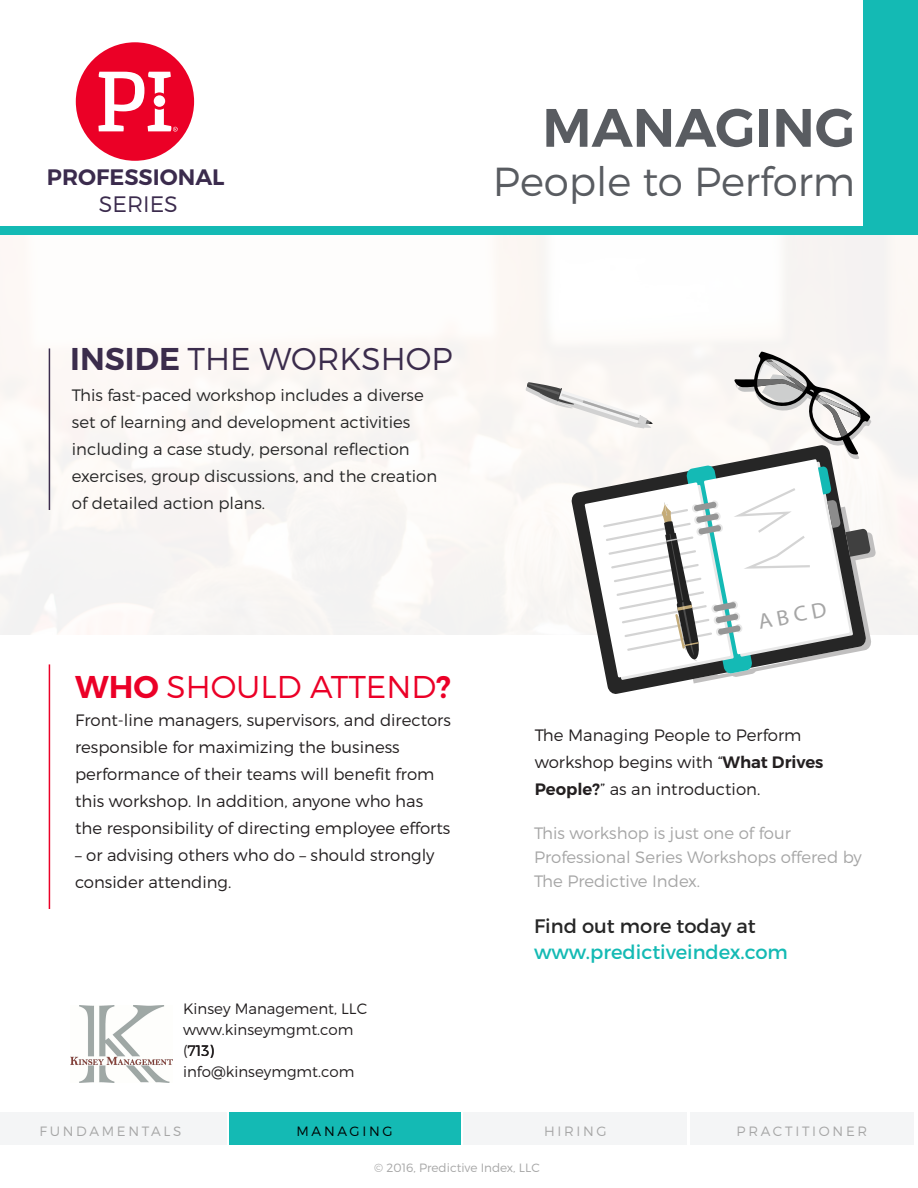
<style>
.page{position:relative;width:918px;height:1188px;background:#fff}
.page>*{position:absolute;margin:0;border:0;box-sizing:border-box;transform-origin:0 0}
.t1{font:600 54px "Montserrat";color:#595c61}
.t2{font:300 40.5px "Montserrat";color:#595c61}
.t3{font:300 31.5px "Montserrat";color:#3b2c4c}
.t4{font:300 31.5px "Montserrat";color:#eb0027}
.t5{font:600 22.35px "Montserrat";color:#3b2b4d}
.t6{font:300 22.35px "Montserrat";color:#3b2b4d}
.t7{font:21.75px "Myriad Pro";color:#a6a6a6;scale:1.05 1}
.t8{font:19.5px "Montserrat";color:#14bab4}
.t9{font:19.5px "Montserrat";color:#262626}
.Body_Text{font:300 16.5px/27px "Montserrat";color:#231f20}
.Body{font:300 16.5px/27px "Montserrat";color:#262626}
.t10{font:300 16.5px/24px "Montserrat";color:#a6a6a6}
.t11{font:300 15px/21px "Montserrat";color:#231f20}
.t12{font:300 13.5px "Montserrat";letter-spacing:.2em;color:#a6a6a6}
.t13{font:300 13.5px "Montserrat";letter-spacing:.2em;color:#000}
.t14{font:300 12px "Montserrat";color:#a6a6a6}
.s1{font-weight:600}
</style>
<div class="page">
<div style="left:0;top:226px;width:918px;height:409px;background:#fcf8f5"></div>
<svg style="left:76px;top:42px;width:118px;height:119px"></svg>
<div style="left:0;top:226px;width:918px;height:9px;background:#14bab4"></div>
<hr style="left:49px;top:664px;width:1px;height:245px;background:#eb0027">
<hr style="left:49px;top:348px;width:1px;height:162px;background:#3b2c4d">
<svg style="left:607px;top:683px;width:88px;height:11px"></svg>
<svg style="left:526px;top:351px;width:350px;height:332px"></svg>
<div style="left:864px;top:0;width:54px;height:232px;background:#14bab4"></div>
<div style="left:229px;top:1112px;width:231px;height:33px;background:#14bab4"></div>
<div style="left:0;top:1112px;width:226px;height:33px;background:#f4f5f6"></div>
<div style="left:464px;top:1112px;width:223px;height:33px;background:#f4f5f6"></div>
<div style="left:690px;top:1112px;width:224px;height:33px;background:#f4f5f6"></div>
<img style="left:70px;top:1005px;width:102px;height:78px">
<h3 class="t5" style="left:47px;top:163px;width:179px">PROFESSIONAL</h3>
<h3 class="t6" style="left:99px;top:190px;width:80px">SERIES</h3>
<p class="t1" style="left:542px;top:94px;width:314px">MANAGING</p>
<p class="t2" style="left:493px;top:157px;width:364px">People to Perform</p>
<p class="t3" style="left:70px;top:339px;width:384px"><span class="s1">INSIDE</span> THE WORKSHOP</p>
<p class="Body" style="left:72px;top:382px;width:367px">This fast-paced workshop includes a diverse set of learning and development activities including a case study, personal reflection exercises, group discussions, and the creation of detailed action plans.</p>
<p class="t4" style="left:75px;top:668px;width:377px"><span class="s1">WHO</span> SHOULD ATTEND<span class="s1">?</span></p>
<p class="Body_Text" style="left:75px;top:707px;width:377px">Front-line managers, supervisors, and directors responsible for maximizing the business performance of their teams will benefit from this workshop. In addition, anyone who has the responsibility of directing employee efforts</p>
<p class="Body_Text" style="left:75px;top:842px;width:361px">– or advising others who do – should strongly consider attending.</p>
<p class="t11" style="left:183px;top:998px;width:186px">Kinsey Management, LLC www.kinseymgmt.com (713) info@kinseymgmt.com</p>
<h3 class="t7" style="left:756px;top:609px;width:68px;rotate:-11deg">A B C D</h3>
<p class="Body_Text" style="left:535px;top:721px;width:290px">The Managing People to Perform workshop begins with “<span class="s1">What Drives<br>People?</span>” as an introduction.</p>
<p class="t10" style="left:534px;top:820px;width:329px">This workshop is just one of four<br>Professional Series Workshops offered by<br>The Predictive Index.</p>
<p class="t9" style="left:534px;top:915px;width:223px">Find out more today at</p>
<p class="t8" style="left:534px;top:940px;width:255px">www.predictiveindex.com</p>
<p class="t12" style="left:40px;top:1123px;width:144px">FUNDAMENTALS</p>
<p class="t13" style="left:297px;top:1123px;width:98px">MANAGING</p>
<p class="t12" style="left:544px;top:1123px;width:64px">HIRING</p>
<p class="t12" style="left:737px;top:1123px;width:132px">PRACTITIONER</p>
<p class="t14" style="left:374px;top:1161px;width:167px">© 2016, Predictive Index, LLC</p>
</div>
